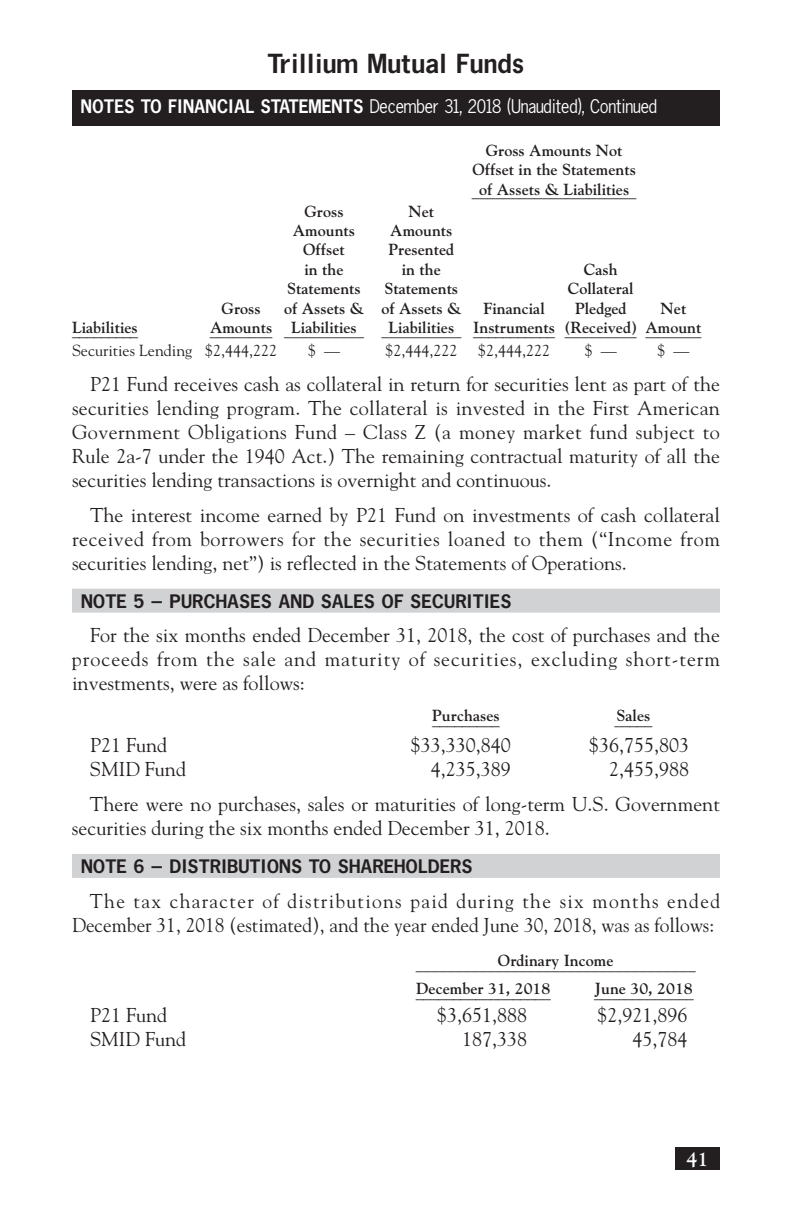
<style>
.page{position:relative;width:792px;height:1224px;background:#fff}
.page>*{position:absolute;margin:0;border:0;box-sizing:border-box;transform-origin:0 0}
.t1{font:700 24px "News Gothic";color:#231f20}
.t2{font:20px/24px "Goudy";color:#231f20;text-align:justify}
.t3{font:20px/24px "Goudy";letter-spacing:.035em;color:#231f20;text-align:right}
.t4{font:700 20px "Goudy";color:#fff}
.t5{font:700 17px "News Gothic";color:#231f20}
.t6{font:17px "News Gothic";color:#fff;scale:.94 1}
.t7{font:700 16px/19.4px "Goudy";color:#231f20;text-align:center}
.t8{font:16px "Goudy";color:#231f20}
.s1{font-weight:700}
</style>
<div class="page">
<div style="left:675px;top:1148px;width:45px;height:22px;background:#231f20"></div>
<div style="left:72px;top:589px;width:648px;height:24px;background:#d1d2d4"></div>
<div style="left:72px;top:854px;width:648px;height:24px;background:#d1d2d4"></div>
<div style="left:72px;top:90px;width:648px;height:36px;background:#231f20"></div>
<p class="t1" style="left:267px;top:51px;width:259px">Trillium Mutual Funds</p>
<p class="t6" style="left:81px;top:97px;width:614px"><span class="s1">NOTES TO FINANCIAL STATEMENTS</span> December 31, 2018 (Unaudited), Continued</p>
<p class="t7" style="left:472px;top:141px;width:165px">Gross Amounts Not<br>Offset in the Statements</p>
<p class="t7" style="left:472px;top:182px;width:166px">_ o_ f_ _A_s_s_e_t s_ _&amp;_ _L_ i_a_b_i _l i_t i_e_s _</p>
<p class="t7" style="left:304px;top:201px;width:41px">Gross</p>
<p class="t7" style="left:408px;top:201px;width:27px">Net</p>
<p class="t7" style="left:293px;top:221px;width:64px">Amounts</p>
<p class="t7" style="left:390px;top:221px;width:64px">Amounts</p>
<p class="t7" style="left:303px;top:240px;width:43px">Offset</p>
<p class="t7" style="left:388px;top:240px;width:67px">Presented</p>
<p class="t7" style="left:304px;top:260px;width:41px">in the</p>
<p class="t7" style="left:402px;top:260px;width:41px">in the</p>
<p class="t7" style="left:584px;top:260px;width:35px">Cash</p>
<p class="t7" style="left:287px;top:279px;width:75px">Statements</p>
<p class="t7" style="left:384px;top:279px;width:75px">Statements</p>
<p class="t7" style="left:568px;top:279px;width:67px">Collateral</p>
<p class="t7" style="left:222px;top:298px;width:41px">Gross</p>
<p class="t7" style="left:284px;top:298px;width:179px">of Assets &amp; of Assets &amp;</p>
<p class="t7" style="left:484px;top:298px;width:63px">Financial</p>
<p class="t7" style="left:575px;top:298px;width:53px">Pledged</p>
<p class="t7" style="left:661px;top:298px;width:27px">Net</p>
<p class="t7" style="left:72px;top:318px;width:68px">L_ _i a_ b_ _i l_i t_i_e _s</p>
<p class="t7" style="left:210px;top:318px;width:493px">_A_m_ _o_u_n_t_s _ L_ _i a_b_i _l i_t i_e_s _ _ L_ _i a_b_i _l i_t i_e_s _ I_n_ _s t_r_u_m_ _e_n_t_s (_R_ _e _c e_i_v_e_d_) A_ _m_ _o _u_n_t</p>
<p class="t8" style="left:72px;top:341px;width:207px">Securities Lending $2,444,222</p>
<p class="t8" style="left:308px;top:341px;width:33px">$ —</p>
<p class="t8" style="left:385px;top:341px;width:73px">$2,444,222</p>
<p class="t8" style="left:478px;top:341px;width:73px">$2,444,222</p>
<p class="t8" style="left:585px;top:341px;width:33px">$ —</p>
<p class="t8" style="left:657px;top:341px;width:33px">$ —</p>
<p class="t2" style="left:72px;top:372px;width:650px;text-indent:18px">P21 Fund receives cash as collateral in return for securities lent as part of the securities lending program. The collateral is invested in the First American Government Obligations Fund – Class Z (a money market fund subject to Rule 2a-7 under the 1940 Act.) The remaining contractual maturity of all the securities lending transactions is overnight and continuous.</p>
<p class="t2" style="left:72px;top:503px;width:650px;text-indent:18px">The interest income earned by P21 Fund on investments of cash collateral received from borrowers for the securities loaned to them (“Income from securities lending, net”) is reflected in the Statements of Operations.</p>
<p class="t5" style="left:81px;top:592px;width:432px">NOTE 5 – PURCHASES AND SALES OF SECURITIES</p>
<p class="t2" style="left:72px;top:624px;width:650px;text-indent:18px">For the six months ended December 31, 2018, the cost of purchases and the proceeds from the sale and maturity of securities, excluding short-term investments, were as follows:</p>
<p class="t7" style="left:432px;top:708px;width:69px">_P_u_r_c_h_a_s_e_s</p>
<p class="t7" style="left:615px;top:708px;width:39px">_S_a_l _e s_</p>
<p class="t2" style="left:90px;top:733px;width:79px">P21 Fund</p>
<p class="t2" style="left:411px;top:733px;width:101px">$33,330,840</p>
<p class="t2" style="left:589px;top:733px;width:101px">$36,755,803</p>
<p class="t2" style="left:90px;top:757px;width:98px">SMID Fund</p>
<p class="t2" style="left:431px;top:757px;width:81px">4,235,389</p>
<p class="t2" style="left:90px;top:752px;width:632px;line-height:34.8px;text-indent:519px">2,455,988<br>There were no purchases, sales or maturities of long-term U.S. Government</p>
<p class="t2" style="left:72px;top:816px;width:479px">securities during the six months ended December 31, 2018.</p>
<p class="t5" style="left:81px;top:857px;width:393px">NOTE 6 – DISTRIBUTIONS TO SHAREHOLDERS</p>
<p class="t3" style="left:72px;top:889px;width:650px">The tax character of distributions paid during the six months ended<br>December 31, 2018 (estimated), and the year ended June 30, 2018, was as follows:</p>
<p class="t7" style="left:416px;top:951px;width:281px;line-height:28px;text-align:left">___________O_r_d_i_n_a_ry__I_n_c_o_m_e___________ _D_e_c_e_m_ _b_e _r _3_ 1_ _, _2_0_1_ 8_</p>
<p class="t7" style="left:594px;top:983px;width:101px">_J u_ _n _e _ 3_ 0_ _, _2_0_1_8_</p>
<p class="t2" style="left:90px;top:1004px;width:79px">P21 Fund</p>
<p class="t2" style="left:437px;top:1004px;width:91px">$3,651,888</p>
<p class="t2" style="left:598px;top:1004px;width:91px">$2,921,896</p>
<p class="t2" style="left:90px;top:1028px;width:98px">SMID Fund</p>
<p class="t2" style="left:462px;top:1028px;width:66px">187,338</p>
<p class="t2" style="left:633px;top:1028px;width:56px">45,784</p>
<p class="t4" style="left:686px;top:1147px;width:24px">41</p>
</div>
